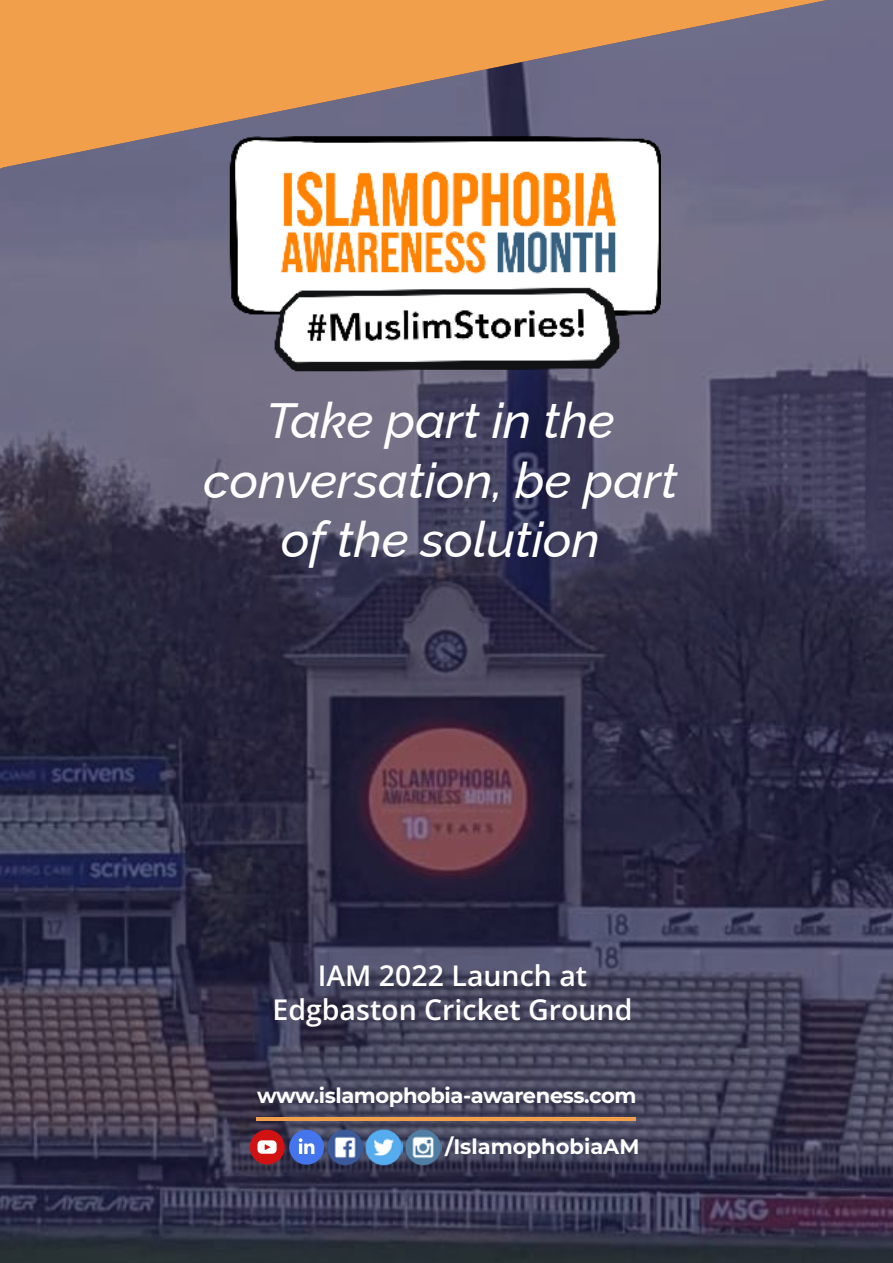
<style>
.page{position:relative;width:893px;height:1263px;background:#fff}
.page>*{position:absolute;margin:0;border:0;box-sizing:border-box;transform-origin:0 0}
.t1{font:italic 100 49.5px/59.4px "Raleway";color:#fff;text-align:center}
.t2{font:28.5px/34.2px "Open Sans";color:#fff;text-align:center}
.t3{font:700 21px "Montserrat";letter-spacing:-.02em;color:#fff}
.t4{font:700 21px "Montserrat";color:#fff}
</style>
<div class="page">
<img style="left:0;top:0;width:893px;height:1263px">
<hr style="left:256px;top:1117px;width:379px;height:3px;background:#f29f4c">
<img style="left:220px;top:123px;width:441px;height:261px">
<img style="left:327px;top:1128px;width:75px;height:38px">
<img style="left:404px;top:1128px;width:37px;height:38px">
<div style="left:289px;top:1130px;width:35px;height:35px;background:#4575ed;border-radius:50%"></div>
<svg style="left:299px;top:1138px;width:15px;height:16px"></svg>
<div style="left:250px;top:1130px;width:35px;height:34px;background:#d11212;border-radius:50%"></div>
<svg style="left:258px;top:1140px;width:19px;height:14px"></svg>
<p class="t1" style="left:203px;top:386px;width:476px">Take part in the conversation, be part of the solution</p>
<p class="t2" style="left:272px;top:958px;width:362px">IAM 2022 Launch at<br>Edgbaston Cricket Ground</p>
<p class="t3" style="left:257px;top:1080px;width:381px">www.islamophobia-awareness.com</p>
<p class="t4" style="left:445px;top:1131px;width:196px">/IslamophobiaAM</p>
</div>
